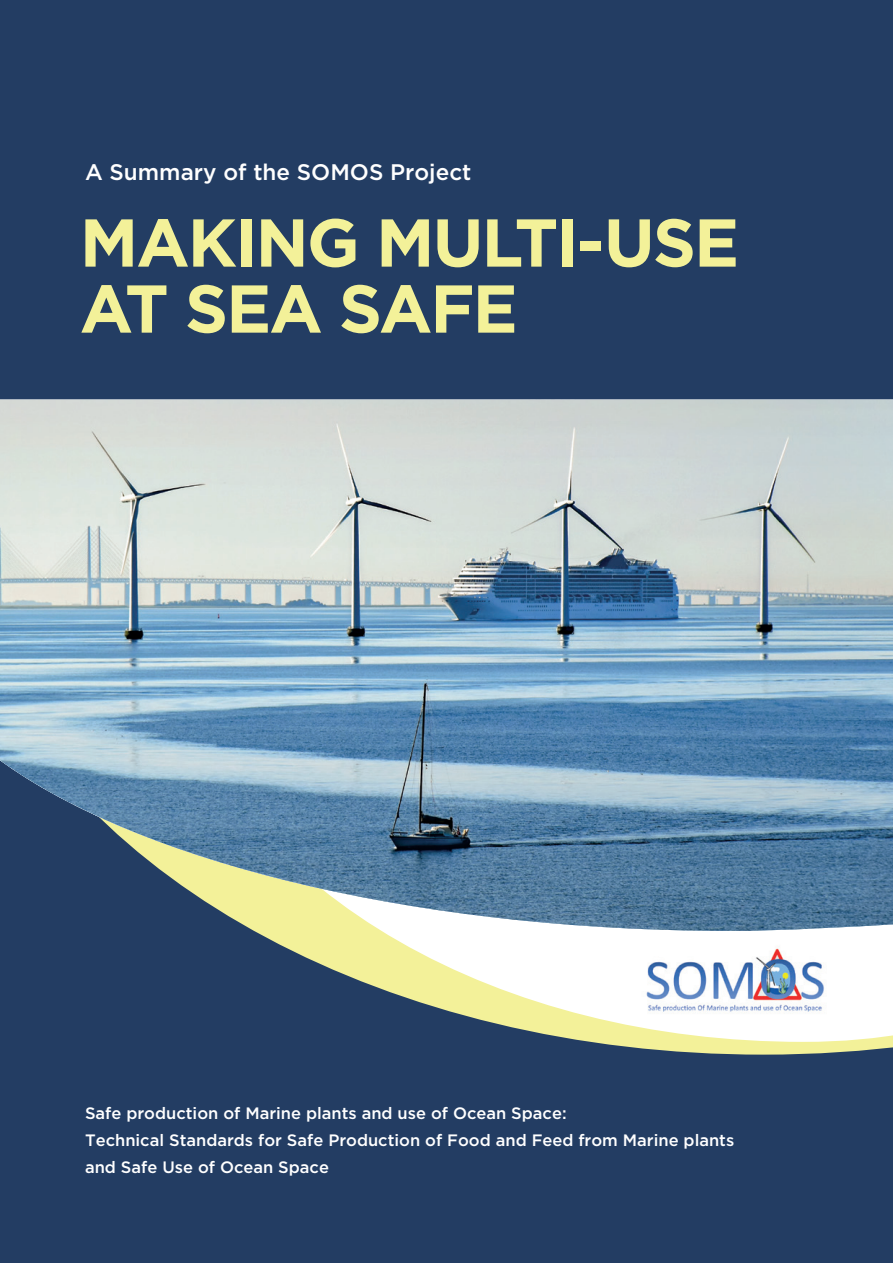
<style>
.page{position:relative;width:893px;height:1263px;background:#233d63}
.page>*{position:absolute;margin:0;border:0;box-sizing:border-box;transform-origin:0 0}
.t1{font:700 67.5px/66px "Gotham";letter-spacing:-.03em;color:#f3f199}
.t2{font:500 22.5px "Gotham";color:#fff}
.t3{font:500 16.5px/27px "Gotham";color:#fff}
</style>
<div class="page">
<svg style="left:592px;top:1042px;width:301px;height:12px;fill:#f3f199"></svg>
<svg style="left:254px;top:931px;width:639px;height:111px"></svg>
<svg style="left:0;top:400px;width:893px;height:531px;background:#92adbd"></svg>
<img style="left:625px;top:940px;width:206px;height:76px">
<h2 class="t2" style="left:85px;top:157px;width:388px">A Summary of the SOMOS Project</h2>
<h1 class="t1" style="left:80px;top:209px;width:661px">MAKING MULTI-USE<br>AT SEA SAFE</h1>
<p class="t3" style="left:85px;top:1099px;width:651px">Safe production of Marine plants and use of Ocean Space:<br>Technical Standards for Safe Production of Food and Feed from Marine plants and Safe Use of Ocean Space</p>
</div>
